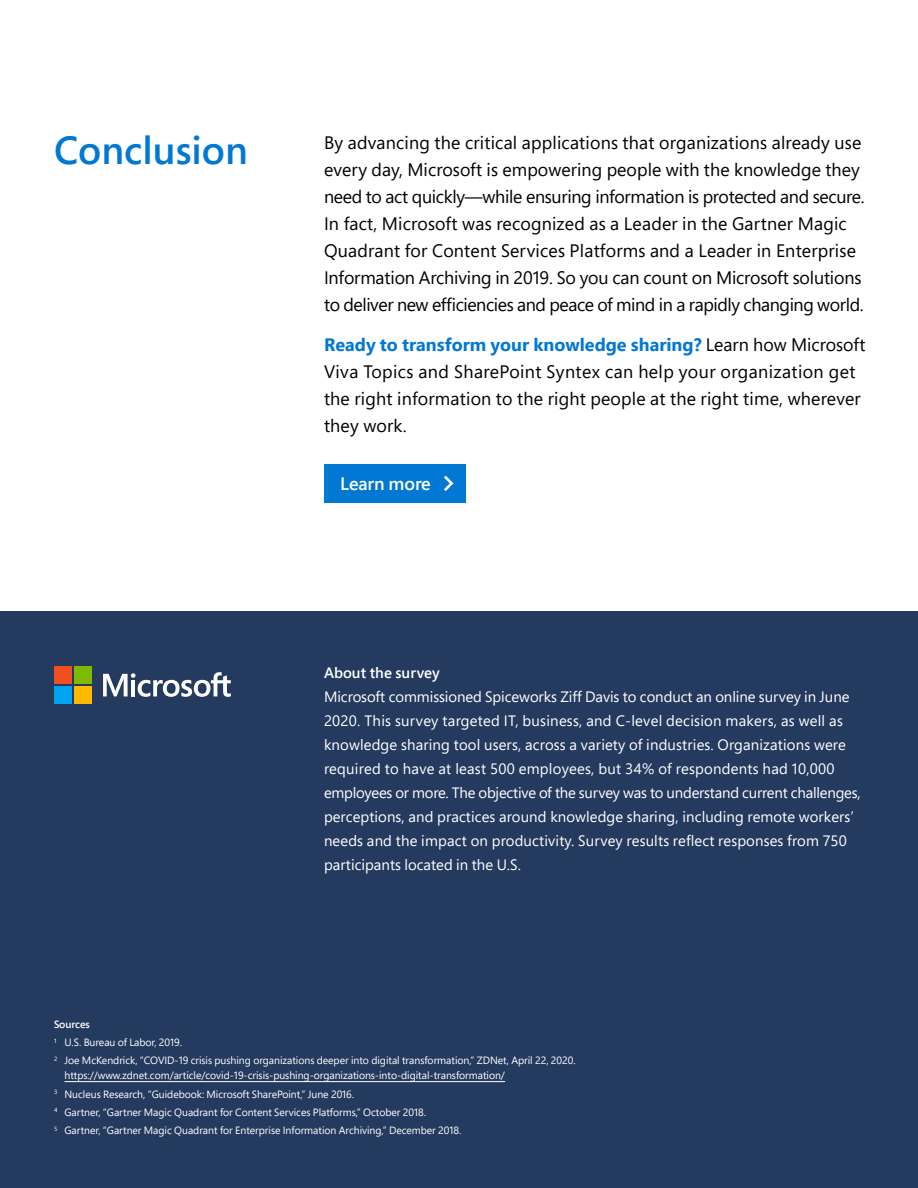
<style>
.page{position:relative;width:918px;height:1188px;background:#fff}
.page>*{position:absolute;margin:0;border:0;box-sizing:border-box;transform-origin:0 0}
.t1{font:600 39px "Segoe Pro";color:#0078d4}
.t2{font:18px/27px "Segoe Pro";letter-spacing:.01em;color:#000}
.t3{font:600 18px "Segoe Pro";letter-spacing:-.005em;color:#fff}
.t4{font:15px/24px "Segoe Pro";letter-spacing:.005em;color:#fff}
.t5{font:600 15px "Segoe Pro";color:#fff}
.t6{font:10.5px/18.3px "Segoe Pro";letter-spacing:-.005em;color:#fff}
.s1{font-weight:700;color:#0078d4}
.s2{font-weight:600}
</style>
<div class="page">
<div style="left:0;top:611px;width:918px;height:577px;background:#243a5e"></div>
<div style="left:324px;top:464px;width:141px;height:39px;background:#0078d4"></div>
<svg style="left:444px;top:476px;width:10px;height:15px"></svg>
<hr style="left:64px;top:1081px;width:441px;height:1px;background:#fff">
<svg style="left:103px;top:672px;width:128px;height:25px"></svg>
<div style="left:54px;top:666px;width:18px;height:18px;background:#f24f21"></div>
<div style="left:74px;top:666px;width:18px;height:18px;background:#80ba00"></div>
<div style="left:54px;top:686px;width:18px;height:18px;background:#00a3f0"></div>
<div style="left:74px;top:686px;width:18px;height:18px;background:#ffba00"></div>
<h1 class="t1" style="left:54px;top:124px;width:195px">Conclusion</h1>
<p class="t2" style="left:324px;top:128px;width:542px">By advancing the critical applications that organizations already use every day, Microsoft is empowering people with the knowledge they need to act quickly—while ensuring information is protected and secure.<br>In fact, Microsoft was recognized as a Leader in the Gartner Magic Quadrant for Content Services Platforms and a Leader in Enterprise Information Archiving in 2019. So you can count on Microsoft solutions to deliver new efficiencies and peace of mind in a rapidly changing world.</p>
<p class="t2" style="left:324px;top:331px;width:543px"><span class="s1">Ready to transform your knowledge sharing?</span> Learn how Microsoft Viva Topics and SharePoint Syntex can help your organization get the right information to the right people at the right time, wherever they work.</p>
<p class="t3" style="left:340px;top:471px;width:92px">Learn more</p>
<p class="t5" style="left:324px;top:662px;width:117px">About the survey</p>
<p class="t4" style="left:324px;top:684px;width:538px">Microsoft commissioned Spiceworks Ziff Davis to conduct an online survey in June 2020. This survey targeted IT, business, and C-level decision makers, as well as knowledge sharing tool users, across a variety of industries. Organizations were required to have at least 500 employees, but 34% of respondents had 10,000 employees or more. The objective of the survey was to understand current challenges, perceptions, and practices around knowledge sharing, including remote workers’ needs and the impact on productivity. Survey results reflect responses from 750 participants located in the U.S.</p>
<p class="t6" style="left:54px;top:1015px;width:523px"><span class="s2">Sources<br></span><sup>1</sup> U.S. Bureau of Labor, 2019.<br><sup>2</sup> Joe McKendrick, “COVID-19 crisis pushing organizations deeper into digital transformation,” ZDNet, April 22, 2020.</p>
<p class="t6" style="left:54px;top:1066px;width:453px;text-indent:11px">https://www.zdnet.com/article/covid-19-crisis-pushing-organizations-into-digital-transformation/ <sup>3</sup> Nucleus Research, “Guidebook: Microsoft SharePoint,” June 2016.<br><sup>4</sup> Gartner, “Gartner Magic Quadrant for Content Services Platforms,” October 2018.<br><sup>5</sup> Gartner, “Gartner Magic Quadrant for Enterprise Information Archiving,” December 2018.</p>
</div>
